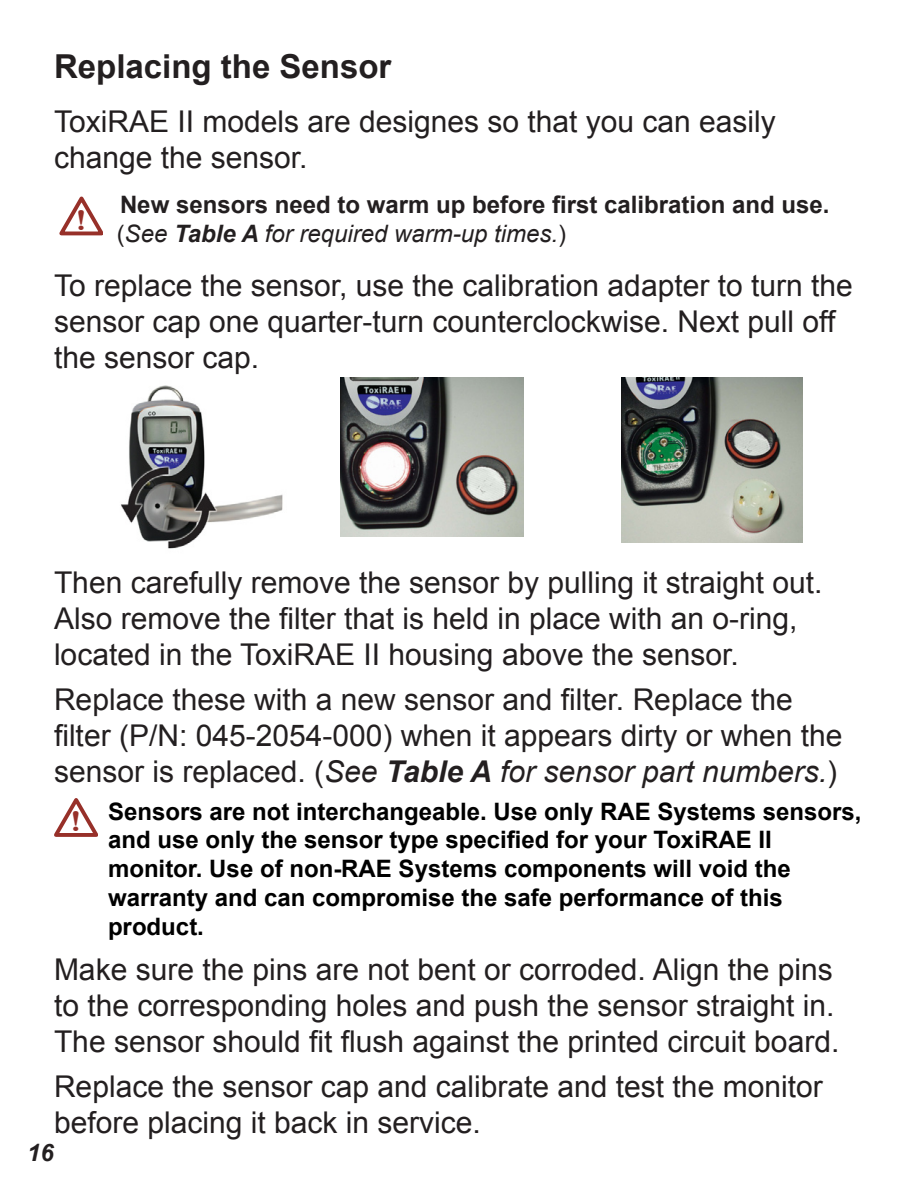
<style>
.page{position:relative;width:918px;height:1188px;background:#fff}
.page>*{position:absolute;margin:0;border:0;box-sizing:border-box;transform-origin:0 0}
.Subtitle{font:700 33px "Arial";color:#231f20}
.t1{font:700 31.2px "Garamond IT Cby BT";color:#973029}
.Body_Indent{font:30px/36px "Arial";color:#231f20}
.Warning_Body{font:700 24px/28.8px "Arial";color:#000}
.Warning_Body-2{font:700 24px "Arial";color:#231f20}
.Warning_Body-3{font:italic 24px "Arial";color:#231f20}
.t2{font:italic 700 24px "Arial";color:#231f20}
.s1{font-style:normal}
.s2{font-weight:700}
.s3{font-style:italic}
.s4{font-weight:700;font-style:italic}
</style>
<div class="page">
<svg style="left:59px;top:196px;width:44px;height:40px"></svg>
<img style="left:340px;top:378px;width:184px;height:159px">
<img style="left:621px;top:377px;width:181px;height:165px">
<img style="left:121px;top:385px;width:162px;height:164px">
<svg style="left:54px;top:798px;width:43px;height:39px"></svg>
<p class="Subtitle" style="left:54px;top:44px;width:339px">Replacing the Sensor</p>
<p class="Body_Indent" style="left:54px;top:104px;width:723px">ToxiRAE II models are designes so that you can easily change the sensor.</p>
<p class="Warning_Body-2" style="left:120px;top:189px;width:711px">New sensors need to warm up before first calibration and use.</p>
<p class="Warning_Body-3" style="left:117px;top:218px;width:451px"><span class="s1">(</span>See <span class="s2">Table A</span> for required warm-up times.<span class="s1">)</span></p>
<p class="Body_Indent" style="left:54px;top:268px;width:800px">To replace the sensor, use the calibration adapter to turn the sensor cap one quarter-turn counterclockwise. Next pull off the sensor cap.</p>
<p class="t1" style="left:76px;top:202px;width:12px">!</p>
<p class="Body_Indent" style="left:54px;top:565px;width:765px">Then carefully remove the sensor by pulling it straight out.<br>Also remove the filter that is held in place with an o-ring, located in the ToxiRAE II housing above the sensor.</p>
<p class="Body_Indent" style="left:54px;top:682px;width:790px">Replace these with a new sensor and filter. Replace the filter (P/N: 045-2054-000) when it appears dirty or when the sensor is replaced. (<span class="s3">See</span> <span class="s4">Table A</span> <span class="s3">for sensor part numbers.</span>)</p>
<p class="Warning_Body" style="left:108px;top:798px;width:755px">Sensors are not interchangeable. Use only RAE Systems sensors, and use only the sensor type specified for your ToxiRAE II monitor. Use of non-RAE Systems components will void the warranty and can compromise the safe performance of this product.</p>
<p class="Body_Indent" style="left:54px;top:952px;width:787px">Make sure the pins are not bent or corroded. Align the pins to the corresponding holes and push the sensor straight in.<br>The sensor should fit flush against the printed circuit board.</p>
<p class="Body_Indent" style="left:54px;top:1069px;width:770px">Replace the sensor cap and calibrate and test the monitor before placing it back in service.</p>
<p class="t1" style="left:71px;top:804px;width:12px">!</p>
<p class="t2" style="left:27px;top:1137px;width:28px">16</p>
</div>
